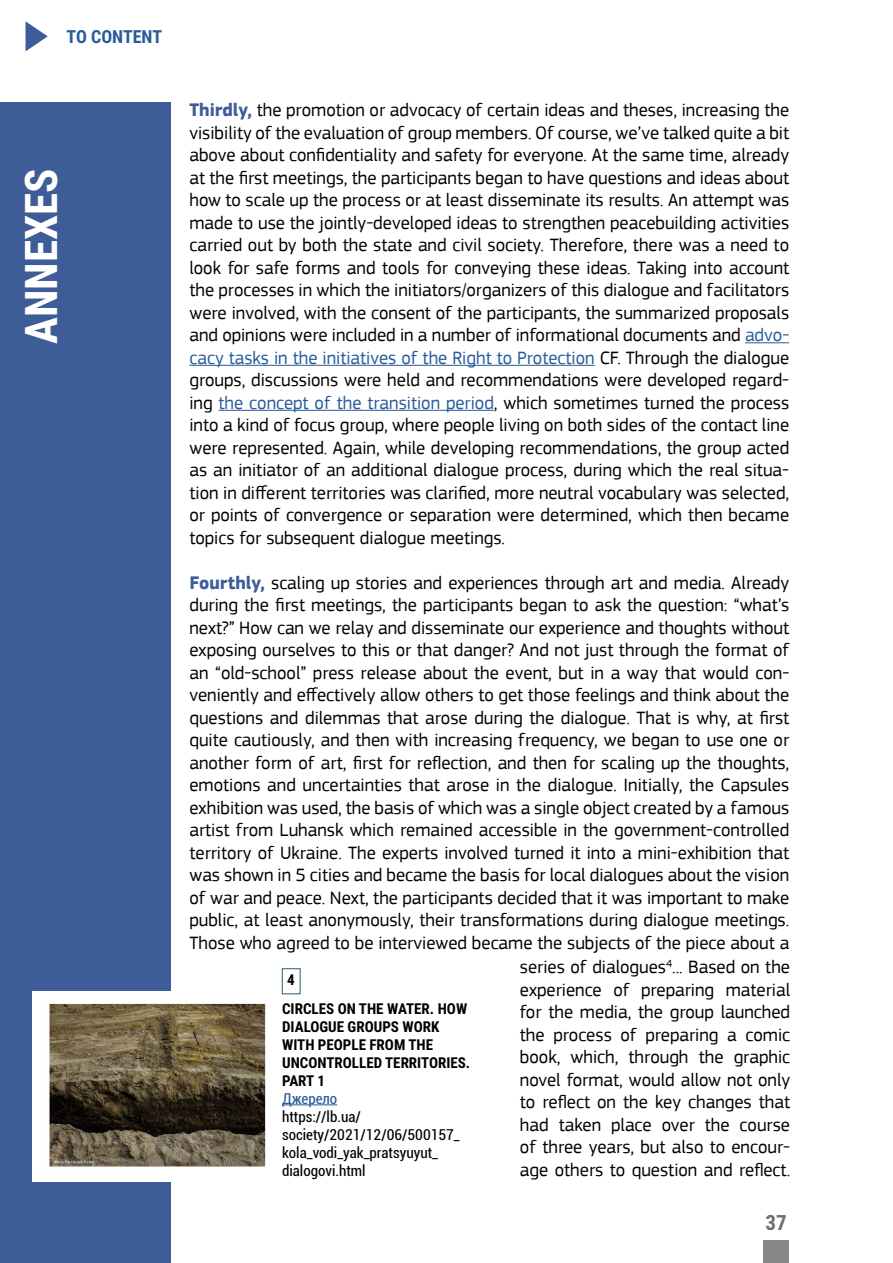
<style>
.page{position:relative;width:893px;height:1263px;background:#fff}
.page>*{position:absolute;margin:0;border:0;box-sizing:border-box;transform-origin:0 0}
.t1{font:700 45px "Roboto Condensed";color:#fff}
.t2{font:700 21px "Roboto Condensed";color:#706f6f}
.t3{font:18.75px/22.5px "PF Square Sans Pro";color:#000;text-align:justify}
.t4{font:700 18px "Roboto Condensed";color:#275b9b}
.t5{font:700 15px/18px "Roboto Condensed";color:#000}
.t6{font:condensed 15px/18px "Roboto";color:#000}
.t7{font:condensed 15px "Roboto";color:#275b9b}
.s1{font-weight:700;color:#3f5c9a}
.s2{color:#275b9b}
</style>
<div class="page">
<div style="left:763px;top:1239px;width:26px;height:24px;background:#878787"></div>
<svg style="left:26px;top:21px;width:22px;height:30px"></svg>
<hr style="left:745px;top:342px;width:44px;height:1px;background:#275b9b">
<hr style="left:189px;top:365px;width:406px;height:1px;background:#275b9b">
<hr style="left:219px;top:410px;width:275px;height:1px;background:#275b9b">
<div style="left:0;top:102px;width:170px;height:1161px;background:#3d5c98"></div>
<hr style="left:282px;top:1104px;width:55px;height:1px;background:#275b9b">
<div style="left:282px;top:968px;width:18px;height:26px;border:1px solid #2c5b71"></div>
<div style="left:32px;top:991px;width:235px;height:190px;background:#fff"></div>
<img style="left:49px;top:1003px;width:217px;height:164px">
<p class="t4" style="left:67px;top:24px;width:97px">TO CONTENT</p>
<h1 class="t1" style="left:10px;top:344px;width:177px;rotate:-90deg">ANNEXES</h1>
<p class="t3" style="left:189px;top:99px;width:601px"><span class="s1">Thirdly,</span> the promotion or advocacy of certain ideas and theses, increasing the visibility of the evaluation of group members. Of course, we’ve talked quite a bit above about confidentiality and safety for everyone. At the same time, already at the first meetings, the participants began to have questions and ideas about how to scale up the process or at least disseminate its results. An attempt was made to use the jointly-developed ideas to strengthen peacebuilding activities carried out by both the state and civil society. Therefore, there was a need to look for safe forms and tools for conveying these ideas. Taking into account the processes in which the initiators/organizers of this dialogue and facilitators were involved, with the consent of the participants, the summarized proposals and opinions were included in a number of informational documents and <span class="s2">advo&shy;cacy tasks in the initiatives of the Right to Protection</span> CF. Through the dialogue groups, discussions were held and recommendations were developed regard&shy;ing <span class="s2">the concept of the transition period</span>, which sometimes turned the process into a kind of focus group, where people living on both sides of the contact line were represented. Again, while developing recommendations, the group acted as an initiator of an additional dialogue process, during which the real situa&shy;tion in different territories was clarified, more neutral vocabulary was selected, or points of convergence or separation were determined, which then became topics for subsequent dialogue meetings.</p>
<p class="t3" style="left:189px;top:571px;width:601px"><span class="s1">Fourthly,</span> scaling up stories and experiences through art and media. Already during the first meetings, the participants began to ask the question: “what’s next?” How can we relay and disseminate our experience and thoughts without exposing ourselves to this or that danger? And not just through the format of an “old-school” press release about the event, but in a way that would con&shy;veniently and effectively allow others to get those feelings and think about the questions and dilemmas that arose during the dialogue. That is why, at first quite cautiously, and then with increasing frequency, we began to use one or another form of art, first for reflection, and then for scaling up the thoughts, emotions and uncertainties that arose in the dialogue. Initially, the Capsules exhibition was used, the basis of which was a single object created by a famous artist from Luhansk which remained accessible in the government-controlled territory of Ukraine. The experts involved turned it into a mini-exhibition that was shown in 5 cities and became the basis for local dialogues about the vision of war and peace. Next, the participants decided that it was important to make public, at least anonymously, their transformations during dialogue meetings.<br>Those who agreed to be interviewed became the subjects of the piece about a</p>
<p class="t3" style="left:520px;top:956px;width:272px">series of dialogues<sup>4</sup>... Based on the experience of preparing material for the media, the group launched the process of preparing a comic book, which, through the graphic novel format, would allow not only to reflect on the key changes that had taken place over the course of three years, but also to encour&shy;age others to question and reflect.</p>
<p class="t5" style="left:287px;top:970px;width:9px">4</p>
<p class="t5" style="left:282px;top:999px;width:190px">CIRCLES ON THE WATER. HOW<br>DIALOGUE GROUPS WORK<br>WITH PEOPLE FROM THE<br>UNCONTROLLED TERRITORIES.<br>PART 1</p>
<p class="t7" style="left:282px;top:1088px;width:57px">Джерело</p>
<p class="t6" style="left:282px;top:1107px;width:179px">https://lb.ua/ society/2021/12/06/500157_ kola_vodi_yak_pratsyuyut_ dialogovi.html</p>
<p class="t2" style="left:765px;top:1208px;width:23px">37</p>
</div>
